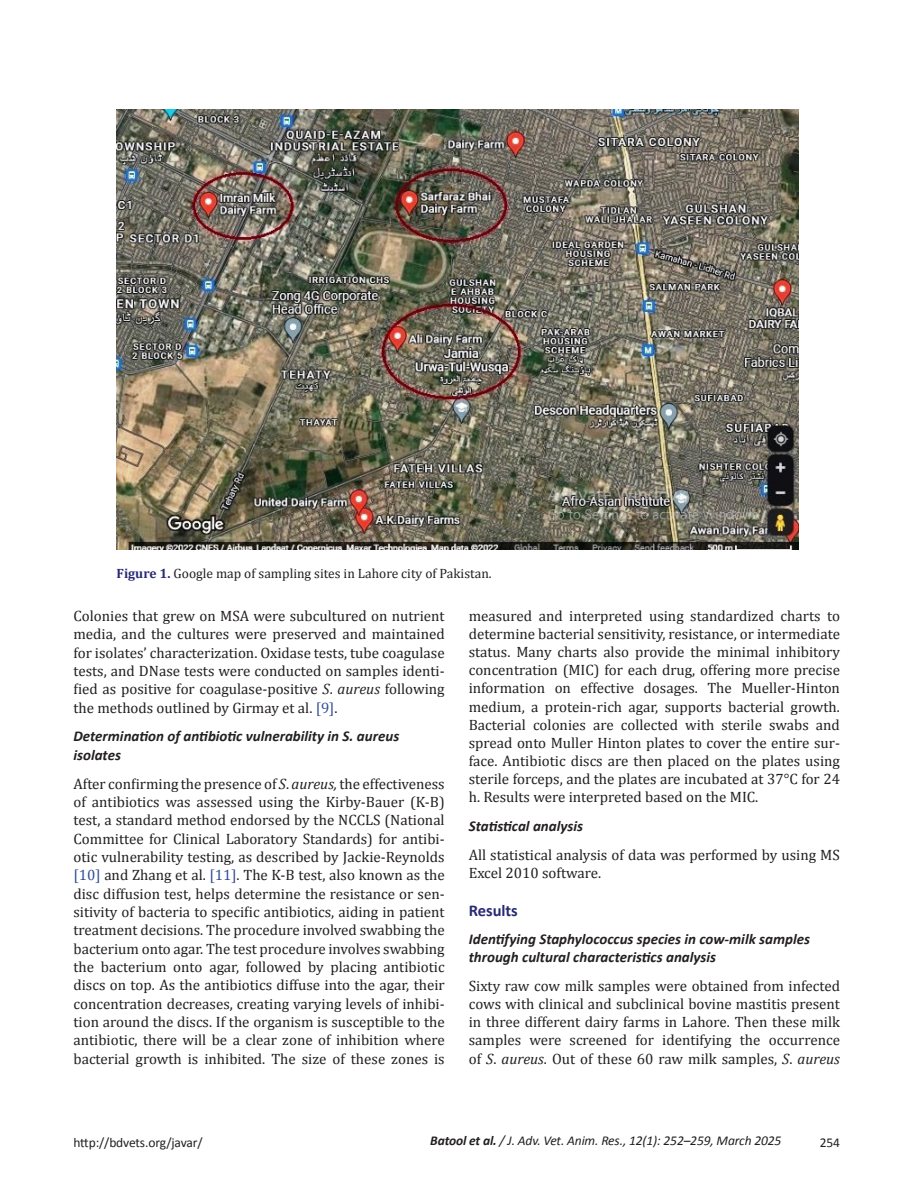
<style>
.page{position:relative;width:918px;height:1188px;background:#fff}
.page>*{position:absolute;margin:0;border:0;box-sizing:border-box;transform-origin:0 0}
.AHead{font:700 16.5px "Calibri";color:#292a73}
.para{font:15px/18.3px "Cambria";color:#231f20;text-align:justify}
.BHead{font:italic 700 15px/18.3px "Calibri";color:#231f20}
.t1{font:italic 13.5px "Calibri";letter-spacing:-.01em;color:#231f20}
.fig_caption{font:13.5px "Cambria";color:#231f20}
.t2{font:13.5px "Calibri";letter-spacing:-.01em;color:#231f20}
.s1{font-weight:700;color:#292a73}
.s2{font-style:italic}
.s3{color:#304d94}
.s4{font-weight:700}
</style>
<div class="page">
<img style="left:117px;top:110px;width:682px;height:440px">
<p class="fig_caption" style="left:117px;top:565px;width:377px"><span class="s1">Figure 1.</span> Google map of sampling sites in Lahore city of Pakistan.</p>
<p class="para" style="left:74px;top:607px;width:373px">Colonies that grew on MSA were subcultured on nutrient media, and the cultures were preserved and maintained for isolates’ characterization. Oxidase tests, tube coagulase tests, and DNase tests were conducted on samples identi&shy;fied as positive for coagulase-positive <span class="s2">S</span>. <span class="s2">aureus</span> following the methods outlined by Girmay et al. <span class="s3">[9]</span>.</p>
<p class="BHead" style="left:74px;top:727px;width:327px">Determination of antibiotic vulnerability in S. aureus isolates</p>
<p class="para" style="left:74px;top:774px;width:373px">After confirming the presence of <span class="s2">S</span>. <span class="s2">aureus,</span> the effectiveness of antibiotics was assessed using the Kirby-Bauer (K-B) test, a standard method endorsed by the NCCLS (National Committee for Clinical Laboratory Standards) for antibi&shy;otic vulnerability testing, as described by Jackie-Reynolds <span class="s3">[10]</span> and Zhang et al. <span class="s3">[11]</span>. The K-B test, also known as the disc diffusion test, helps determine the resistance or sen&shy;sitivity of bacteria to specific antibiotics, aiding in patient treatment decisions. The procedure involved swabbing the bacterium onto agar. The test procedure involves swabbing the bacterium onto agar, followed by placing antibiotic discs on top. As the antibiotics diffuse into the agar, their concentration decreases, creating varying levels of inhibi&shy;tion around the discs. If the organism is susceptible to the antibiotic, there will be a clear zone of inhibition where bacterial growth is inhibited. The size of these zones is</p>
<p class="para" style="left:469px;top:607px;width:373px">measured and interpreted using standardized charts to determine bacterial sensitivity, resistance, or intermediate status. Many charts also provide the minimal inhibitory concentration (MIC) for each drug, offering more precise information on effective dosages. The Mueller-Hinton medium, a protein-rich agar, supports bacterial growth.<br>Bacterial colonies are collected with sterile swabs and spread onto Muller Hinton plates to cover the entire sur&shy;face. Antibiotic discs are then placed on the plates using sterile forceps, and the plates are incubated at 37°C for 24 h. Results were interpreted based on the MIC.</p>
<p class="BHead" style="left:469px;top:816px;width:116px">Statistical analysis</p>
<p class="para" style="left:469px;top:845px;width:373px">All statistical analysis of data was performed by using MS<br>Excel 2010 software.</p>
<p class="AHead" style="left:469px;top:900px;width:51px">Results</p>
<p class="BHead" style="left:469px;top:929px;width:343px">Identifying Staphylococcus species in cow-milk samples through cultural characteristics analysis</p>
<p class="para" style="left:469px;top:977px;width:373px">Sixty raw cow milk samples were obtained from infected cows with clinical and subclinical bovine mastitis present in three different dairy farms in Lahore. Then these milk samples were screened for identifying the occurrence of <span class="s2">S</span>. <span class="s2">aureus</span>. Out of these 60 raw milk samples, <span class="s2">S</span>. <span class="s2">aureus</span></p>
<p class="t2" style="left:74px;top:1134px;width:131px">http://bdvets.org/javar/</p>
<p class="t1" style="left:430px;top:1132px;width:353px"><span class="s4">Batool et al.</span> / J. Adv. Vet. Anim. Res., 12(1): 252–259, March 2025</p>
<p class="t2" style="left:820px;top:1134px;width:22px">254</p>
</div>
